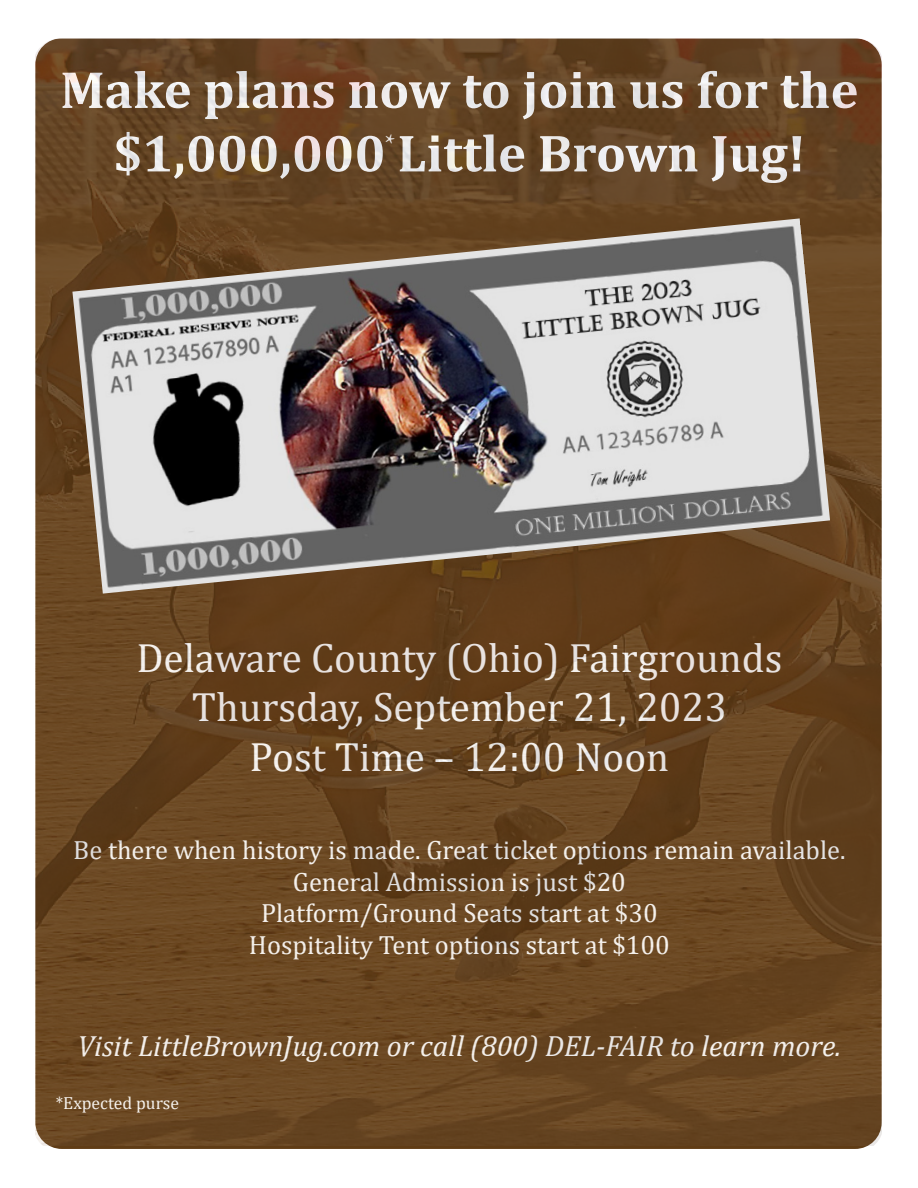
<style>
.page{position:relative;width:918px;height:1188px;background:#fff}
.page>*{position:absolute;margin:0;border:0;box-sizing:border-box;transform-origin:0 0}
.t1{font:700 52.95px/63.4px "Cambria";color:#fff;text-align:center}
.t2{font:41.1px/49.3px "Cambria";color:#fff;text-align:center}
.t3{font:italic 29.4px "Cambria";color:#fff}
.t4{font:26.4px/31.8px "Cambria";color:#fff;text-align:center}
.t5{font:26.4px "Minion Pro";color:#fff}
.t6{font:17.7px "Cambria";color:#fff}
</style>
<div class="page">
<img style="left:35px;top:38px;width:847px;height:1108px">
<img style="left:72px;top:218px;width:758px;height:376px">
<h1 class="t1" style="left:60px;top:56px;width:800px">Make plans now to join us for the $1,000,000 Little Brown Jug!</h1>
<p class="t5" style="left:385px;top:126px;width:12px">*</p>
<h2 class="t2" style="left:136px;top:633px;width:648px">Delaware County (Ohio) Fairgrounds<br>Thursday, September 21, 2023<br>Post Time – 12:00 Noon</h2>
<p class="t4" style="left:73px;top:834px;width:774px">Be there when history is made. Great ticket options remain available.<br>General Admission is just $20<br>Platform/Ground Seats start at $30<br>Hospitality Tent options start at $100</p>
<p class="t3" style="left:77px;top:1026px;width:765px">Visit LittleBrownJug.com or call (800) DEL-FAIR to learn more.</p>
<p class="t6" style="left:56px;top:1093px;width:125px">*Expected purse</p>
</div>
